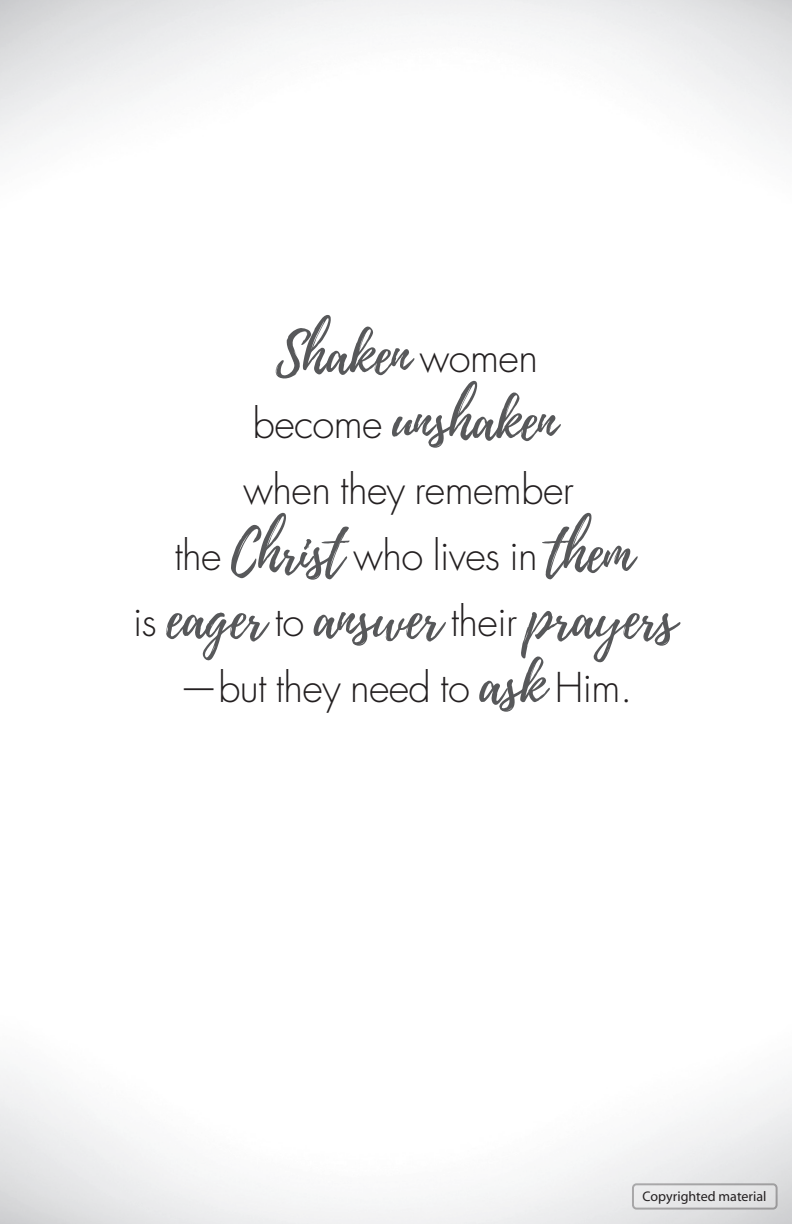
<style>
.page{position:relative;width:792px;height:1224px;background:#fff}
.page>*{position:absolute;margin:0;border:0;box-sizing:border-box;transform-origin:0 0}
.t1{font:56px/66px "Playlist Script";letter-spacing:-.015em;color:#57585a;text-align:center}
.t2{font:300 40px/66px "Futura";letter-spacing:-.015em;color:#231f20;text-align:center}
.t3{font:14px "Myriad";color:#231f20}
.s1{font-family:"Futura";font-weight:300;font-size:40px;color:#231f20}
.s2{font-family:"Playlist Script";font-weight:400;font-size:56px;color:#57585a}
</style>
<div class="page">
<div style="left:633px;top:1184px;width:144px;height:25px;background:#e5e6e7;border-radius:4px"></div>
<div style="left:632px;top:1183px;width:146px;height:27px;border:2px solid #231f20;border-radius:4px"></div>
<h1 class="t1" style="left:253px;top:324px;width:306px">Shaken <span class="s1">women become</span> unshaken</h1>
<p class="t2" style="left:175px;top:458px;width:460px">when they remember<br>the <span class="s2">Christ</span> who lives in <span class="s2">them</span></p>
<h1 class="t1" style="left:133px;top:588px;width:545px"><span class="s1">is</span> eager <span class="s1">to</span> answer <span class="s1">their</span> prayers</h1>
<p class="t2" style="left:179px;top:656px;width:455px">—but they need to <span class="s2">ask</span> Him.</p>
<p class="t3" style="left:643px;top:1189px;width:125px">Copyrighted material</p>
</div>
